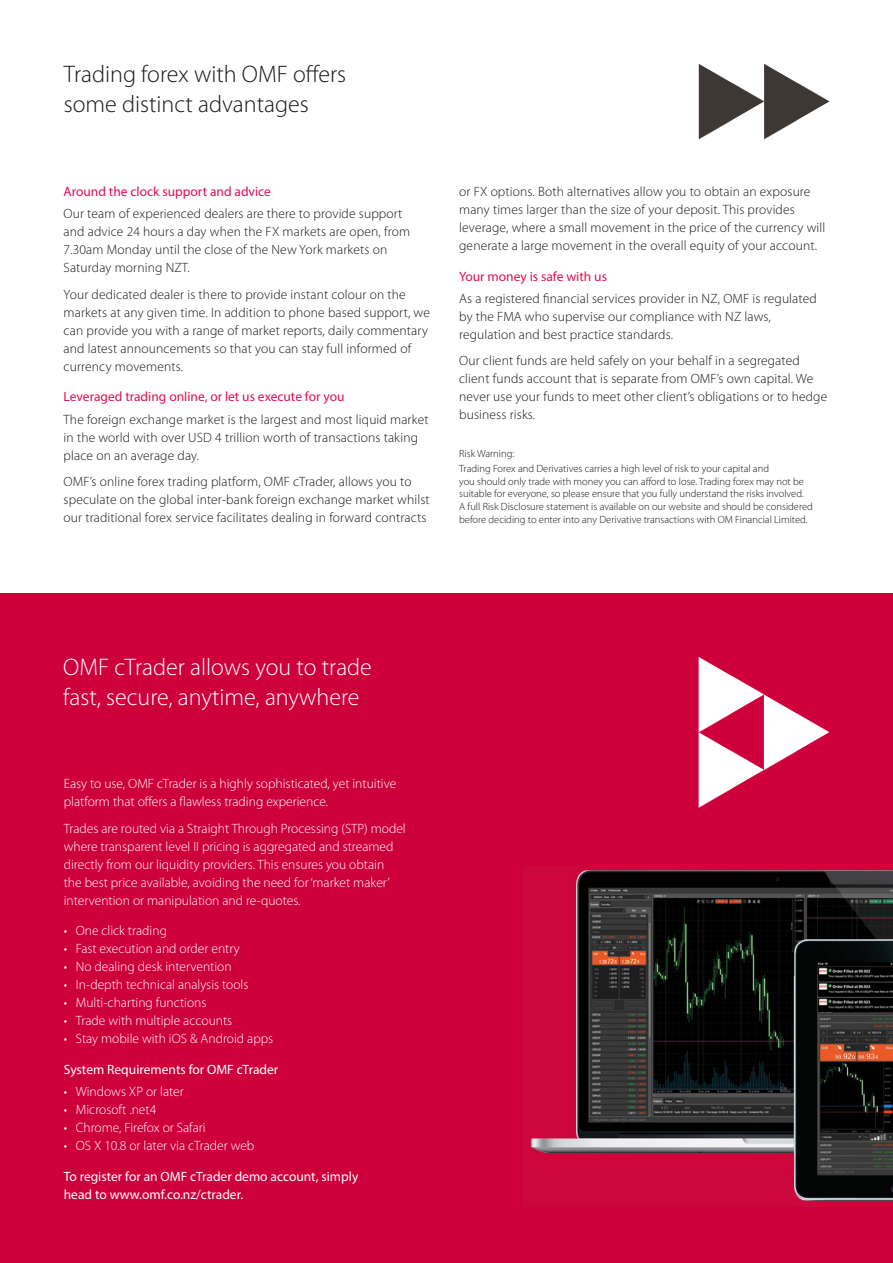
<style>
.page{position:relative;width:893px;height:1263px;background:#fff}
.page>*{position:absolute;margin:0;border:0;box-sizing:border-box;transform-origin:0 0}
.t1{font:300 24px/30px "Myriad Pro";color:#fff}
.t2{font:300 24px/30px "Myriad Pro";color:#181719}
.t3{font:300 13.5px/18px "Myriad Pro";letter-spacing:.01em;color:#181719}
.t4{font:300 13.5px/18px "Myriad Pro";color:#fff}
.t5{font:13.5px/18px "Myriad Pro";color:#fff}
.t6{font:13.5px "Myriad Pro";color:#dd1250}
.t7{font:300 10.5px/12.6px "Myriad Pro";color:#181719}
</style>
<div class="page">
<div style="left:0;top:593px;width:893px;height:670px;background:#ce003c"></div>
<svg style="left:699px;top:64px;width:130px;height:75px"></svg>
<svg style="left:699px;top:657px;width:130px;height:151px"></svg>
<img style="left:530px;top:869px;width:363px;height:332px">
<p class="t2" style="left:64px;top:59px;width:284px">Trading forex with OMF offers some distinct advantages</p>
<p class="t6" style="left:64px;top:183px;width:209px">Around the clock support and advice</p>
<p class="t3" style="left:64px;top:205px;width:348px">Our team of experienced dealers are there to provide support and advice 24 hours a day when the FX markets are open, from 7.30am Monday until the close of the New York markets on Saturday morning NZT.</p>
<p class="t3" style="left:64px;top:285px;width:368px">Your dedicated dealer is there to provide instant colour on the markets at any given time. In addition to phone based support, we can provide you with a range of market reports, daily commentary and latest announcements so that you can stay full informed of currency movements.</p>
<p class="t6" style="left:64px;top:388px;width:282px">Leveraged trading online, or let us execute for you</p>
<p class="t3" style="left:64px;top:410px;width:367px">The foreign exchange market is the largest and most liquid market in the world with over USD 4 trillion worth of transactions taking place on an average day.</p>
<p class="t3" style="left:64px;top:473px;width:368px">OMF’s online forex trading platform, OMF cTrader, allows you to speculate on the global inter-bank foreign exchange market whilst our traditional forex service facilitates dealing in forward contracts</p>
<p class="t3" style="left:459px;top:182px;width:368px">or FX options. Both alternatives allow you to obtain an exposure many times larger than the size of your deposit. This provides leverage, where a small movement in the price of the currency will generate a large movement in the overall equity of your account.</p>
<p class="t6" style="left:459px;top:268px;width:149px">Your money is safe with us</p>
<p class="t3" style="left:459px;top:289px;width:359px">As a registered financial services provider in NZ, OMF is regulated by the FMA who supervise our compliance with NZ laws, regulation and best practice standards.</p>
<p class="t3" style="left:459px;top:352px;width:370px">Our client funds are held safely on your behalf in a segregated client funds account that is separate from OMF’s own capital. We never use your funds to meet other client’s obligations or to hedge business risks.</p>
<p class="t7" style="left:459px;top:448px;width:57px">Risk Warning:</p>
<p class="t7" style="left:459px;top:462px;width:355px">Trading Forex and Derivatives carries a high level of risk to your capital and<br>you should only trade with money you can afford to lose. Trading forex may not be suitable for everyone, so please ensure that you fully understand the risks involved.<br>A full Risk Disclosure statement is available on our website and should be considered before deciding to enter into any Derivative transactions with OM Financial Limited.</p>
<p class="t1" style="left:63px;top:652px;width:310px">OMF cTrader allows you to trade fast, secure, anytime, anywhere</p>
<p class="t4" style="left:64px;top:775px;width:334px">Easy to use, OMF cTrader is a highly sophisticated, yet intuitive platform that offers a flawless trading experience.</p>
<p class="t4" style="left:64px;top:819px;width:344px">Trades are routed via a Straight Through Processing (STP) model where transparent level II pricing is aggregated and streamed directly from our liquidity providers. This ensures you obtain<br>the best price available, avoiding the need for ‘market maker’ intervention or manipulation and re-quotes.</p>
<p class="t4" style="left:64px;top:922px;width:105px">• One click trading</p>
<p class="t4" style="left:64px;top:940px;width:177px">• Fast execution and order entry</p>
<p class="t4" style="left:64px;top:958px;width:169px">• No dealing desk intervention</p>
<p class="t4" style="left:64px;top:976px;width:186px">• In-depth technical analysis tools</p>
<p class="t4" style="left:64px;top:994px;width:144px">• Multi-charting functions</p>
<p class="t4" style="left:64px;top:1012px;width:170px">• Trade with multiple accounts</p>
<p class="t4" style="left:64px;top:1030px;width:211px">• Stay mobile with iOS &amp; Android apps</p>
<p class="t5" style="left:64px;top:1060px;width:216px">System Requirements for OMF cTrader</p>
<p class="t4" style="left:64px;top:1083px;width:122px">• Windows XP or later</p>
<p class="t4" style="left:64px;top:1101px;width:94px">• Microsoft .net4</p>
<p class="t4" style="left:64px;top:1119px;width:143px">• Chrome, Firefox or Safari</p>
<p class="t4" style="left:64px;top:1137px;width:192px">• OS X 10.8 or later via cTrader web</p>
<p class="t5" style="left:64px;top:1167px;width:296px">To register for an OMF cTrader demo account, simply head to www.omf.co.nz/ctrader.</p>
</div>
